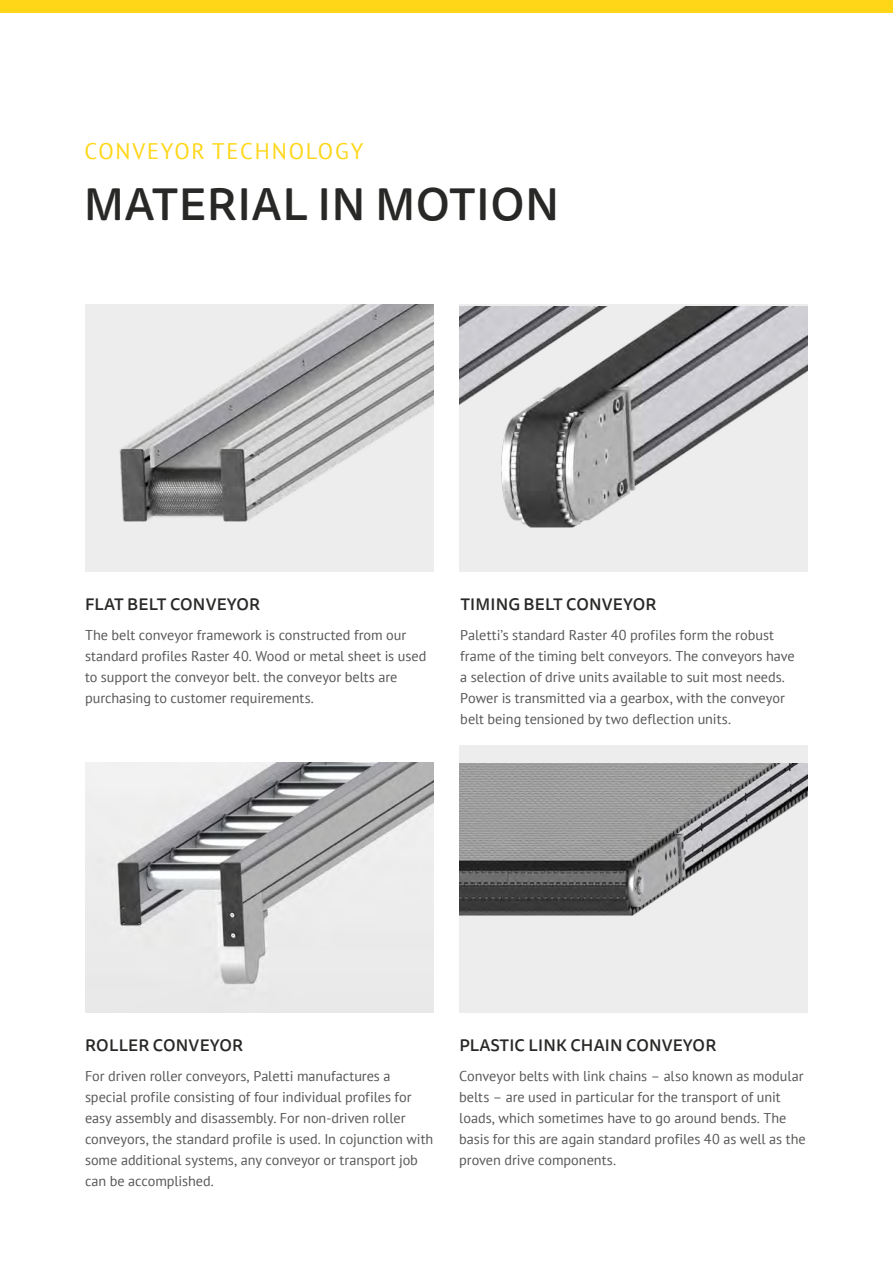
<style>
.page{position:relative;width:893px;height:1263px;background:#fff}
.page>*{position:absolute;margin:0;border:0;box-sizing:border-box;transform-origin:0 0}
.t1{font:500 45px "Tisa Sans Pro";letter-spacing:.01em;color:#282827}
.t2{font:22.5px "PT Sans";letter-spacing:.08em;color:#ffd618}
.t3{font:500 16.5px "Tisa Sans Pro";letter-spacing:.01em;color:#282827}
.t4{font:14.25px/21px "PT Sans";color:#575756}
</style>
<div class="page">
<div style="left:0;top:0;width:893px;height:13px;background:#ffd618"></div>
<img style="left:85px;top:304px;width:349px;height:268px">
<img style="left:85px;top:762px;width:349px;height:251px">
<img style="left:459px;top:307px;width:349px;height:265px">
<div style="left:459px;top:745px;width:349px;height:268px;background:#ededed"></div>
<img style="left:459px;top:763px;width:349px;height:153px">
<h2 class="t2" style="left:84px;top:137px;width:280px">CONVEYOR TECHNOLOGY</h2>
<h1 class="t1" style="left:84px;top:173px;width:477px">MATERIAL IN MOTION</h1>
<p class="t3" style="left:85px;top:593px;width:177px">FLAT BELT CONVEYOR</p>
<p class="t4" style="left:85px;top:624px;width:343px">The belt conveyor framework is constructed from our standard profiles Raster 40. Wood or metal sheet is used to support the conveyor belt. the conveyor belts are purchasing to customer requirements.</p>
<p class="t3" style="left:460px;top:593px;width:198px">TIMING BELT CONVEYOR</p>
<p class="t4" style="left:460px;top:624px;width:336px">Paletti’s standard Raster 40 profiles form the robust frame of the timing belt conveyors. The conveyors have a selection of drive units available to suit most needs.<br>Power is transmitted via a gearbox, with the conveyor belt being tensioned by two deflection units.</p>
<p class="t3" style="left:85px;top:1034px;width:160px">ROLLER CONVEYOR</p>
<p class="t4" style="left:85px;top:1065px;width:350px">For driven roller conveyors, Paletti manufactures a special profile consisting of four individual profiles for easy assembly and disassembly. For non-driven roller conveyors, the standard profile is used. In cojunction with some additional systems, any conveyor or transport job can be accomplished.</p>
<p class="t3" style="left:459px;top:1034px;width:258px">PLASTIC LINK CHAIN CONVEYOR</p>
<p class="t4" style="left:459px;top:1065px;width:348px">Conveyor belts with link chains – also known as modular belts – are used in particular for the transport of unit loads, which sometimes have to go around bends. The basis for this are again standard profiles 40 as well as the proven drive components.</p>
</div>
